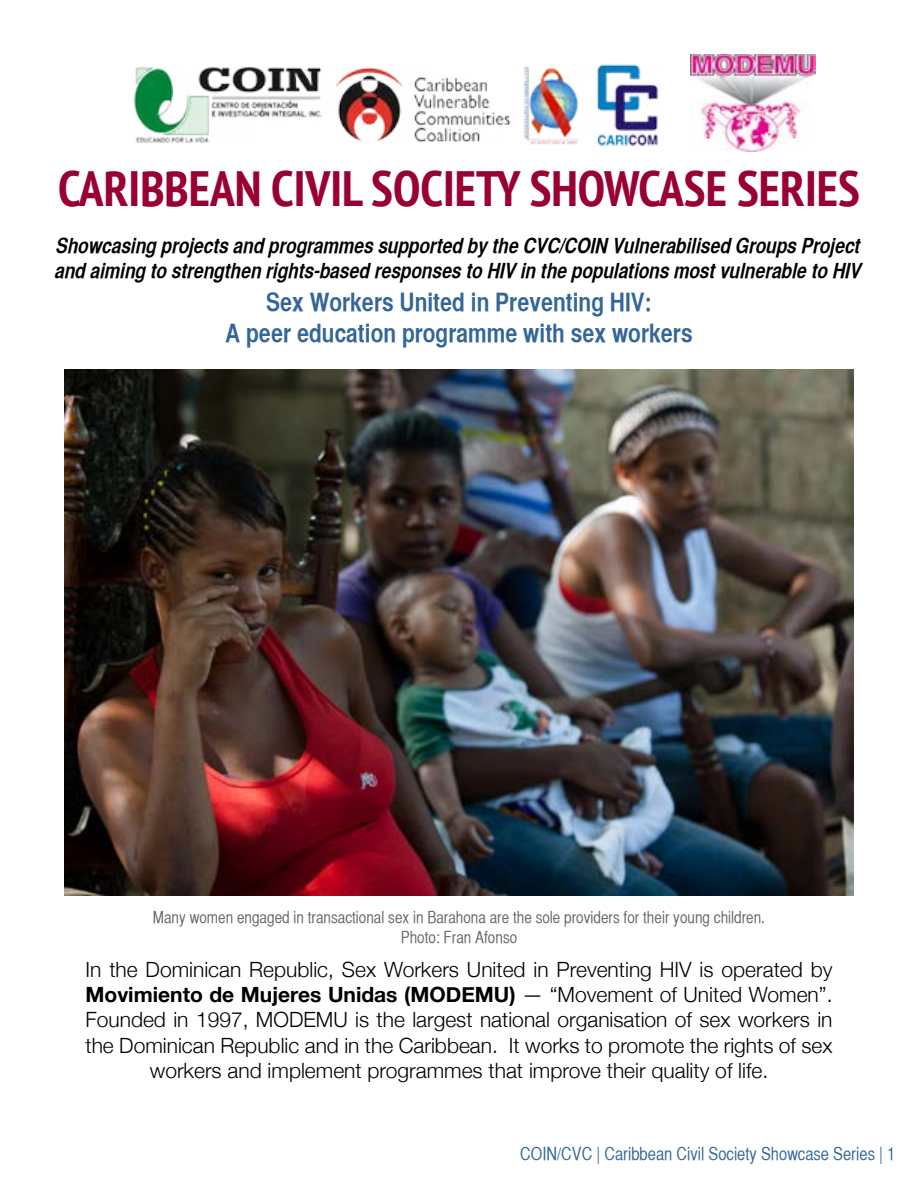
<style>
.page{position:relative;width:918px;height:1188px;background:#fff}
.page>*{position:absolute;margin:0;border:0;box-sizing:border-box;transform-origin:0 0}
.t1{font:700 condensed 49.5px "PT Sans";color:#903}
.t2{font:25.5px/30.6px "Helvetica CY Bold";color:#369;text-align:center}
.t3{font:300 21px/25.2px "Helvetica Neue";color:#000;text-align:center}
.t4{font:italic 21px/25.2px "Helvetica CY Bold";color:#000}
.t5{font:18px "Helvetica CY Plain";color:#369}
.t6{font:16.5px/19.8px "Helvetica CY Plain";color:#666;text-align:center}
.s1{font-weight:700}
</style>
<div class="page">
<img style="left:134px;top:65px;width:524px;height:80px">
<img style="left:690px;top:54px;width:126px;height:97px">
<img style="left:64px;top:369px;width:790px;height:527px">
<h1 class="t1" style="left:58px;top:155px;width:803px">CARIBBEAN CIVIL SOCIETY SHOWCASE SERIES</h1>
<p class="t4" style="left:56px;top:232px;width:808px">Showcasing projects and programmes supported by the CVC/COIN Vulnerabilised Groups Project and aiming to strengthen rights-based responses to HIV in the populations most vulnerable to HIV</p>
<p class="t2" style="left:225px;top:286px;width:469px">Sex Workers United in Preventing HIV:<br>A peer education programme with sex workers</p>
<p class="t6" style="left:153px;top:907px;width:614px">Many women engaged in transactional sex in Barahona are the sole providers for their young children.<br>Photo: Fran Afonso</p>
<p class="t3" style="left:86px;top:956px;width:749px">In the Dominican Republic, Sex Workers United in Preventing HIV is operated by <span class="s1">Movimiento de Mujeres Unidas (MODEMU)</span> — “Movement of United Women”.<br>Founded in 1997, MODEMU is the largest national organisation of sex workers in the Dominican Republic and in the Caribbean. It works to promote the rights of sex workers and implement programmes that improve their quality of life.</p>
<p class="t5" style="left:520px;top:1144px;width:377px">COIN/CVC | Caribbean Civil Society Showcase Series | 1</p>
</div>
